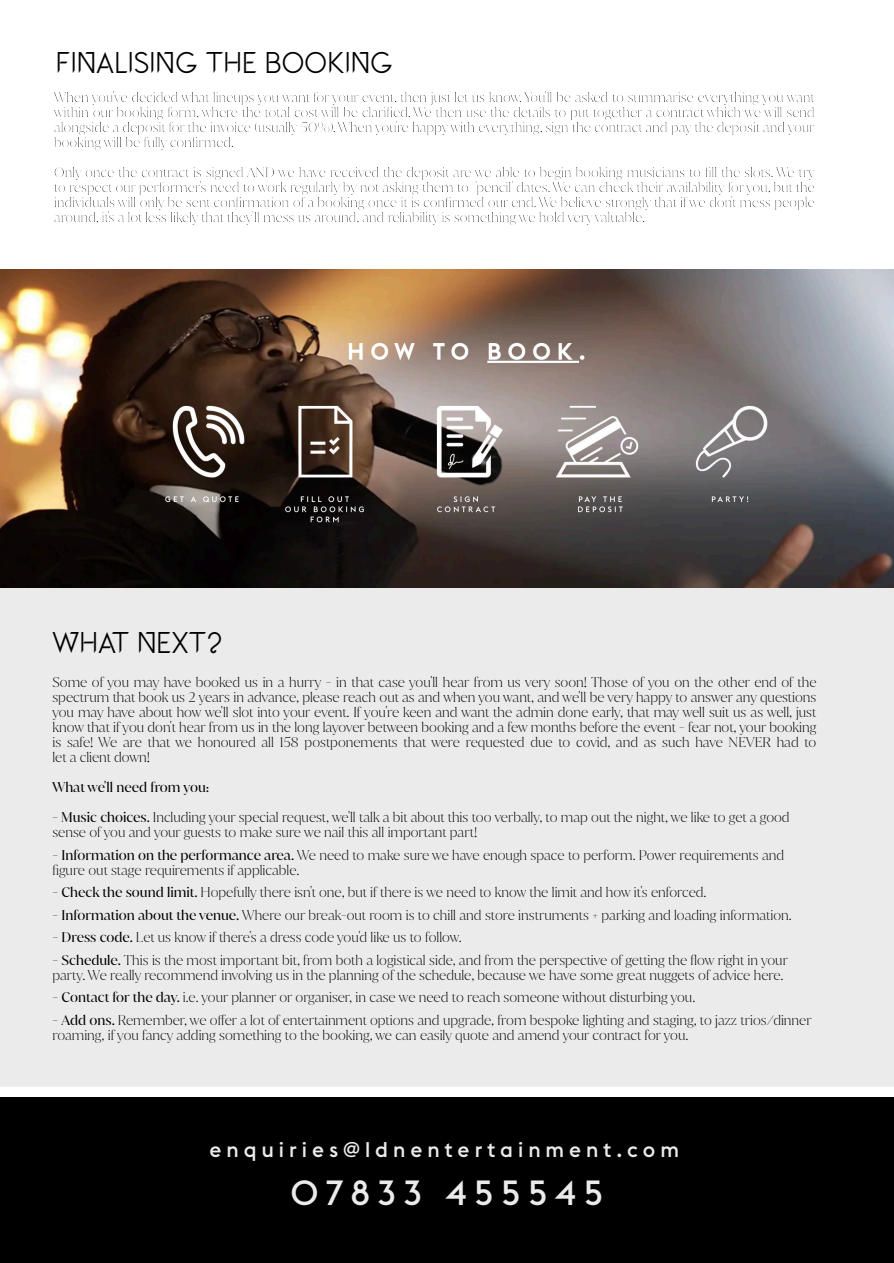
<style>
.page{position:relative;width:894px;height:1263px;background:#fff}
.page>*{position:absolute;margin:0;border:0;box-sizing:border-box;transform-origin:0 0}
.t1{font:500 34.5px "Euclid Flex";letter-spacing:.24em;color:#ebebeb}
.t2{font:30px "Qavo";color:#000}
.t3{font:500 21px "Euclid Flex";letter-spacing:.24em;color:#ebebeb}
.t4{font:200 13.5px/15px "Juana";color:#000}
.t5{font:13.5px "Juana";color:#000}
.s1{font-weight:400}
</style>
<div class="page">
<div style="left:0;top:581px;width:893px;height:506px;background:#ebebeb"></div>
<img style="left:0;top:269px;width:893px;height:318px">
<div style="left:0;top:1097px;width:893px;height:166px;background:#000"></div>
<h2 class="t2" style="left:56px;top:50px;width:338px">FINALISING THE BOOKING</h2>
<p class="t4" style="left:54px;top:90px;width:761px;text-align:justify">When you've decided what lineups you want for your event, then just let us know. You'll be asked to summarise everything you want within our booking form, where the total cost will be clarified. We then use the details to put together a contract which we will send alongside a deposit for the invoice (usually 50%). When you're happy with everything, sign the contract and pay the deposit and your booking will be fully confirmed.</p>
<p class="t4" style="left:54px;top:165px;width:761px;text-align:justify">Only once the contract is signed AND we have received the deposit are we able to begin booking musicians to fill the slots. We try to respect our performer's need to work regularly by not asking them to 'pencil' dates. We can check their availability for you, but the individuals will only be sent confirmation of a booking once it is confirmed our end. We believe strongly that if we don't mess people around, it's a lot less likely that they'll mess us around, and reliability is something we hold very valuable.</p>
<h2 class="t2" style="left:52px;top:630px;width:172px">WHAT NEXT?</h2>
<p class="t4" style="left:52px;top:675px;width:765px;text-align:justify">Some of you may have booked us in a hurry - in that case you'll hear from us very soon! Those of you on the other end of the spectrum that book us 2 years in advance, please reach out as and when you want, and we'll be very happy to answer any questions you may have about how we'll slot into your event. If you're keen and want the admin done early, that may well suit us as well, just know that if you don't hear from us in the long layover between booking and a few months before the event - fear not, your booking is safe! We are that we honoured all 158 postponements that were requested due to covid, and as such have NEVER had to let a client down!</p>
<p class="t5" style="left:52px;top:778px;width:158px">What we'll need from you:</p>
<p class="t4" style="left:52px;top:810px;width:738px"><span class="s1">- Music choices.</span> Including your special request, we'll talk a bit about this too verbally, to map out the night, we like to get a good sense of you and your guests to make sure we nail this all important part!</p>
<p class="t4" style="left:52px;top:847px;width:733px">- <span class="s1">Information on the performance area.</span> We need to make sure we have enough space to perform. Power requirements and figure out stage requirements if applicable.</p>
<p class="t4" style="left:52px;top:885px;width:655px">- <span class="s1">Check the sound limit.</span> Hopefully there isn't one, but if there is we need to know the limit and how it's enforced.</p>
<p class="t4" style="left:52px;top:907px;width:740px">- <span class="s1">Information about the venue.</span> Where our break-out room is to chill and store instruments + parking and loading information.</p>
<p class="t4" style="left:52px;top:930px;width:411px">- <span class="s1">Dress code.</span> Let us know if there's a dress code you'd like us to follow.</p>
<p class="t4" style="left:52px;top:952px;width:736px">- <span class="s1">Schedule.</span> This is the most important bit, from both a logistical side, and from the perspective of getting the flow right in your party. We really recommend involving us in the planning of the schedule, because we have some great nuggets of advice here.</p>
<p class="t4" style="left:52px;top:990px;width:644px">- <span class="s1">Contact for the day.</span> i.e. your planner or organiser, in case we need to reach someone without disturbing you.</p>
<p class="t4" style="left:52px;top:1012px;width:760px">- <span class="s1">Add ons.</span> Remember, we offer a lot of entertainment options and upgrade, from bespoke lighting and staging, to jazz trios/dinner roaming, if you fancy adding something to the booking, we can easily quote and amend your contract for you.</p>
<h3 class="t3" style="left:209px;top:1140px;width:470px">enquiries@ldnentertainment.com</h3>
<h1 class="t1" style="left:290px;top:1177px;width:313px">07833 455545</h1>
</div>
